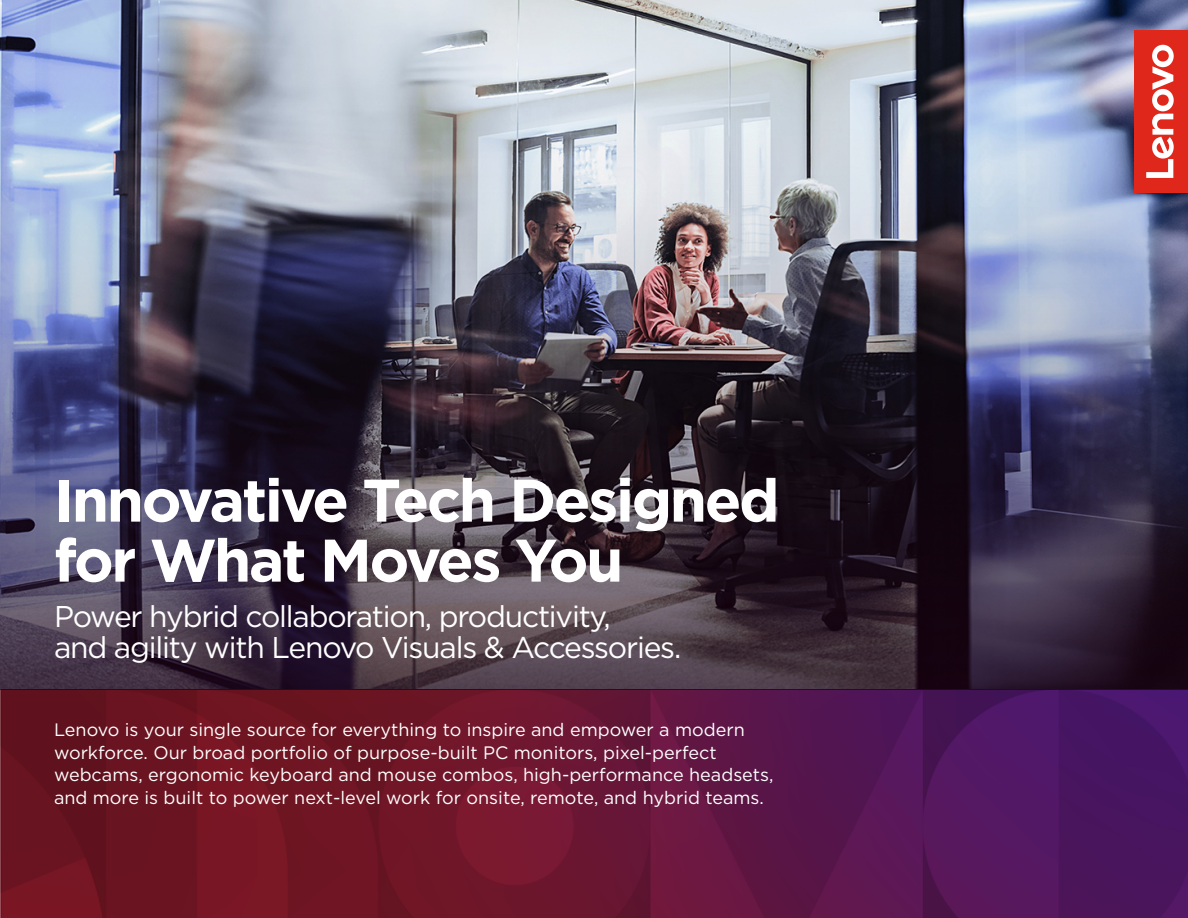
<style>
.page{position:relative;width:1188px;height:918px;background:#fff}
.page>*{position:absolute;margin:0;border:0;box-sizing:border-box;transform-origin:0 0}
.t1{font:700 60px/60px "Gotham";letter-spacing:-.04em;color:#fff}
.t2{font:30px "Gotham";letter-spacing:-.04em;color:#fff}
.t3{font:18px/22.5px "Gotham";color:#fff}
</style>
<div class="page">
<img style="left:0;top:689px;width:1188px;height:229px">
<img style="left:0;top:0;width:1188px;height:689px">
<div style="left:1134px;top:30px;width:54px;height:163px;background:#df271c"></div>
<svg style="left:1146px;top:45px;width:28px;height:133px"></svg>
<p class="t1" style="left:54px;top:470px;width:727px">Innovative Tech Designed for What Moves You</p>
<p class="t2" style="left:54px;top:597px;width:558px">Power hybrid collaboration, productivity,</p>
<p class="t2" style="left:54px;top:628px;width:629px">and agility with Lenovo Visuals &amp; Accessories.</p>
<p class="t3" style="left:54px;top:718px;width:721px">Lenovo is your single source for everything to inspire and empower a modern workforce. Our broad portfolio of purpose-built PC monitors, pixel-perfect webcams, ergonomic keyboard and mouse combos, high-performance headsets, and more is built to power next-level work for onsite, remote, and hybrid teams.</p>
</div>
